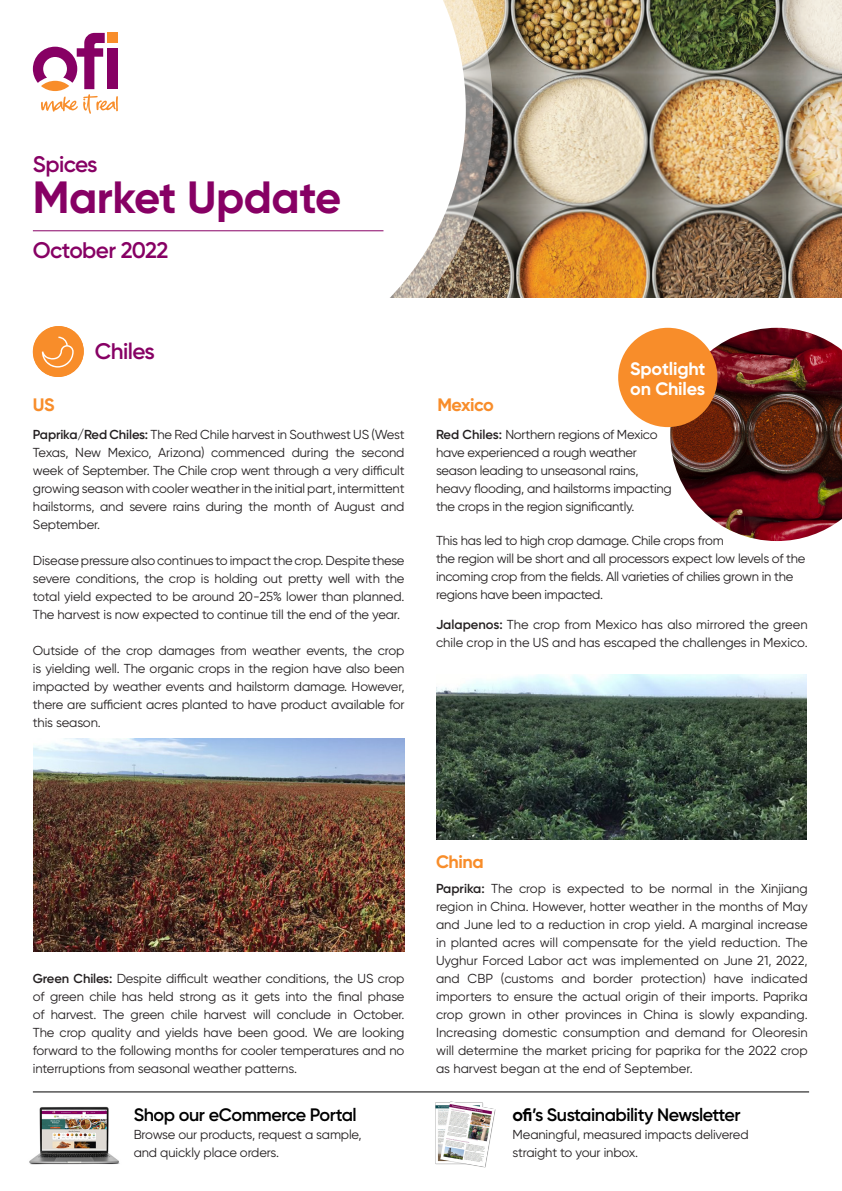
<style>
.page{position:relative;width:842px;height:1191px;background:#fff}
.page>*{position:absolute;margin:0;border:0;box-sizing:border-box;transform-origin:0 0}
.t1{font:700 45.1px "Gilroy";letter-spacing:-.01em;color:#870064}
.t2{font:600 22.5px "Gilroy";letter-spacing:-.025em;color:#870064}
.t3{font:20.6px "Marianina Wd FY";letter-spacing:.005em;color:#3e3e3f}
.t4{font:600 18px "Gilroy";letter-spacing:-.025em;color:#000}
.t5{font:700 18px/20px "Gilroy";letter-spacing:-.01em;color:#fff}
.t6{font:700 18px "Gilroy";letter-spacing:-.025em;color:#f88d2a}
.t7{font:13px/18px "Gilroy";letter-spacing:-.02em;color:#231f20}
.t8{font:13px/18px "Gilroy";color:#231f20}
.s1{font-weight:600}
.s2{font-weight:700}
</style>
<div class="page">
<img style="left:493px;top:0;width:349px;height:298px">
<svg style="left:32px;top:0;width:461px;height:377px"></svg>
<svg style="left:33px;top:33px;width:85px;height:81px"></svg>
<div style="left:108px;top:33px;width:10px;height:10px;background:#f88d2a"></div>
<hr style="left:33px;top:230px;width:350px;height:1px;background:#870064">
<svg style="left:33px;top:326px;width:51px;height:51px"></svg>
<img style="left:29px;top:1106px;width:91px;height:58px">
<hr style="left:33px;top:1091px;width:776px;height:1px;background:#000">
<img style="left:670px;top:328px;width:172px;height:213px">
<div style="left:618px;top:328px;width:99px;height:99px;background:#f88d2a;border-radius:50%"></div>
<img style="left:34px;top:738px;width:371px;height:214px">
<img style="left:435px;top:1101px;width:61px;height:66px">
<div style="left:33px;top:327px;width:50px;height:50px;background:#f88d2a;border-radius:50%"></div>
<svg style="left:42px;top:336px;width:32px;height:32px"></svg>
<img style="left:436px;top:674px;width:371px;height:165px">
<p class="t2" style="left:33px;top:151px;width:66px">Spices</p>
<p class="t1" style="left:33px;top:169px;width:310px">Market Update</p>
<p class="t2" style="left:33px;top:236px;width:137px">October 2022</p>
<p class="t6" style="left:33px;top:394px;width:23px">US</p>
<p class="t2" style="left:95px;top:337px;width:62px">Chiles</p>
<p class="t7" style="left:33px;top:425px;width:373px;text-align:justify"><span class="s1">Paprika/Red Chiles:</span> The Red Chile harvest in Southwest US (West Texas, New Mexico, Arizona) commenced during the second week of September. The Chile crop went through a very difficult growing season with cooler weather in the initial part, intermittent hailstorms, and severe rains during the month of August and September.</p>
<p class="t7" style="left:33px;top:551px;width:373px;text-align:justify">Disease pressure also continues to impact the crop. Despite these severe conditions, the crop is holding out pretty well with the total yield expected to be around 20-25% lower than planned.<br>The harvest is now expected to continue till the end of the year.</p>
<p class="t7" style="left:33px;top:641px;width:373px;text-align:justify">Outside of the crop damages from weather events, the crop is yielding well. The organic crops in the region have also been impacted by weather events and hailstorm damage. However, there are sufficient acres planted to have product available for this season.</p>
<p class="t6" style="left:437px;top:394px;width:58px">Mexico</p>
<p class="t5" style="left:630px;top:358px;width:77px">Spotlight on Chiles</p>
<p class="t7" style="left:436px;top:425px;width:223px"><span class="s1">Red Chiles:</span> Northern regions of Mexico have experienced a rough weather season leading to unseasonal rains,</p>
<p class="t7" style="left:436px;top:479px;width:237px">heavy flooding, and hailstorms impacting the crops in the region significantly.</p>
<p class="t7" style="left:436px;top:531px;width:289px">This has led to high crop damage. Chile crops from</p>
<p class="t7" style="left:436px;top:549px;width:371px">the region will be short and all processors expect low levels of the incoming crop from the fields. All varieties of chilies grown in the regions have been impacted.</p>
<p class="t8" style="left:436px;top:615px;width:373px"><span class="s1">Jalapenos:</span> The crop from Mexico has also mirrored the green chile crop in the US and has escaped the challenges in Mexico.</p>
<p class="t3" style="left:628px;top:607px;width:192px">Farmgate to Taste Great</p>
<p class="t7" style="left:33px;top:969px;width:373px;text-align:justify"><span class="s1">Green Chiles:</span> Despite difficult weather conditions, the US crop of green chile has held strong as it gets into the final phase of harvest. The green chile harvest will conclude in October.<br>The crop quality and yields have been good. We are looking forward to the following months for cooler temperatures and no interruptions from seasonal weather patterns.</p>
<p class="t4" style="left:134px;top:1103px;width:225px">Shop our eCommerce Portal</p>
<p class="t7" style="left:134px;top:1125px;width:229px">Browse our products, request a sample, and quickly place orders.</p>
<p class="t6" style="left:436px;top:850px;width:49px">China</p>
<p class="t7" style="left:436px;top:879px;width:373px;text-align:justify"><span class="s1">Paprika:</span> The crop is expected to be normal in the Xinjiang region in China. However, hotter weather in the months of May and June led to a reduction in crop yield. A marginal increase in planted acres will compensate for the yield reduction. The Uyghur Forced Labor act was implemented on June 21, 2022, and CBP (customs and border protection) have indicated importers to ensure the actual origin of their imports. Paprika crop grown in other provinces in China is slowly expanding.<br>Increasing domestic consumption and demand for Oleoresin will determine the market pricing for paprika for the 2022 crop as harvest began at the end of September.</p>
<p class="t4" style="left:513px;top:1103px;width:230px"><span class="s2">ofi</span>’s Sustainability Newsletter</p>
<p class="t7" style="left:513px;top:1125px;width:237px">Meaningful, measured impacts delivered straight to your inbox.</p>
</div>
